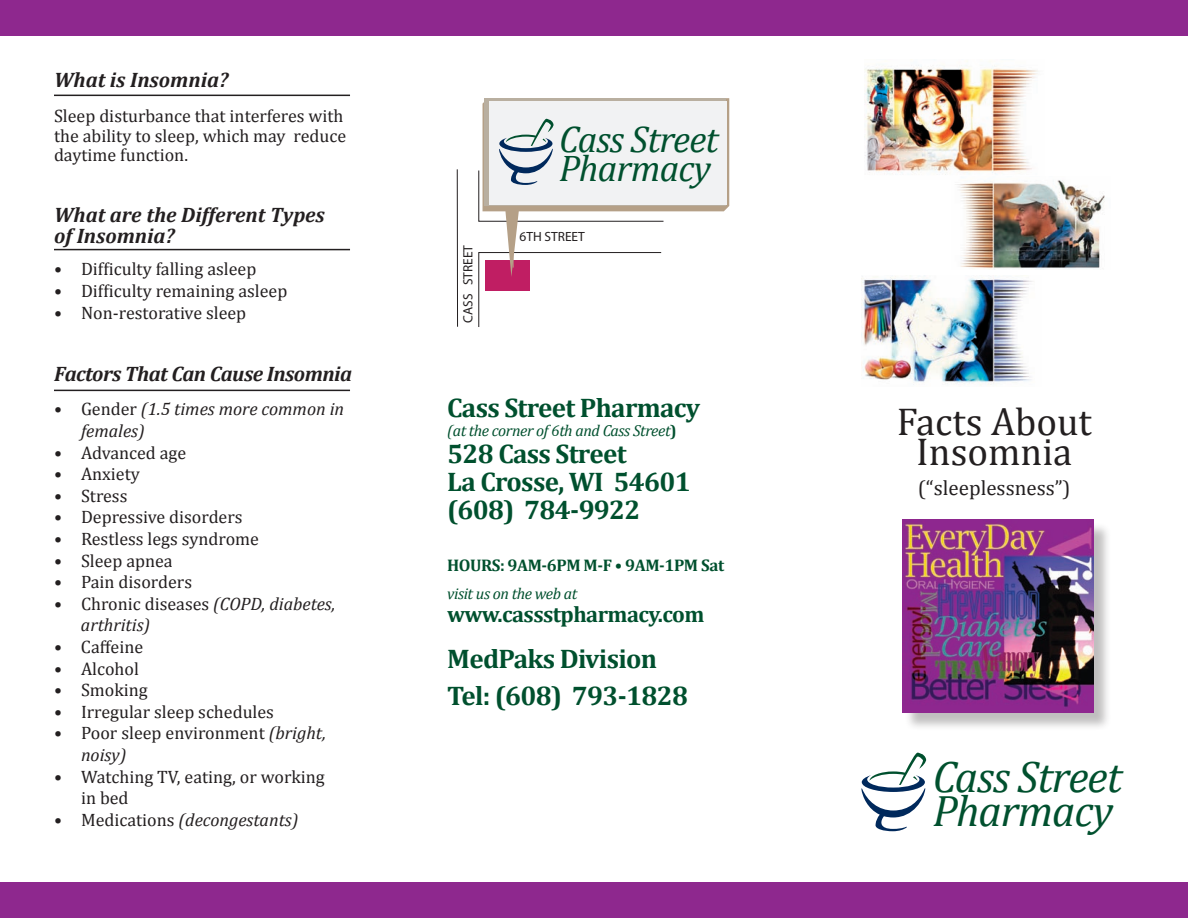
<style>
.page{position:relative;width:1188px;height:918px;background:#fff}
.page>*{position:absolute;margin:0;border:0;box-sizing:border-box;transform-origin:0 0}
.t1{font:italic 44.25px/34px "Cambria";letter-spacing:-.025em;color:#00502e}
.t2{font:39px "Cambria";color:#231f20}
.t3{font:italic 37.2px/28.7px "Cambria";letter-spacing:-.025em;color:#00502e}
.t4{font:700 27px "Cambria";letter-spacing:-.025em;color:#00502e}
.t5{font:700 22.5px "Cambria";letter-spacing:-.025em;color:#00502e}
.t6{font:italic 700 21px "Cambria";color:#231f20}
.t7{font:italic 700 21px "Cambria";letter-spacing:-.025em;color:#231f20}
.t8{font:21px "Cambria";color:#231f20}
.t9{font:18px/19.5px "Cambria";color:#231f20}
.t10{font:italic 18px/21.6px "Cambria";color:#231f20}
.t11{font:700 16.8px "Cambria";letter-spacing:-.025em;color:#00502e}
.t12{font:italic 15.9px "Cambria";letter-spacing:-.025em;color:#00502e}
.t13{font:13.35px "Myriad";color:#231f20}
.s1{font-style:normal}
.s2{font-style:italic}
.s3{font-weight:700;font-style:normal}
</style>
<div class="page">
<hr style="left:54px;top:95px;width:296px;height:1px;background:#231f20">
<hr style="left:54px;top:249px;width:296px;height:1px;background:#231f20">
<hr style="left:54px;top:390px;width:296px;height:1px;background:#231f20">
<div style="left:905px;top:522px;width:207px;height:209px;background:#231f20;opacity:.29"></div>
<img style="left:902px;top:520px;width:191px;height:192px">
<img style="left:865px;top:61px;width:173px;height:114px">
<img style="left:956px;top:180px;width:149px;height:90px">
<img style="left:862px;top:275px;width:171px;height:110px">
<svg style="left:861px;top:752px;width:66px;height:79px"></svg>
<hr style="left:457px;top:169px;width:1px;height:158px;background:#231f20">
<svg style="left:478px;top:98px;width:251px;height:229px"></svg>
<div style="left:0;top:0;width:1188px;height:35px;background:#8e288e"></div>
<div style="left:0;top:883px;width:1188px;height:35px;background:#8e288e"></div>
<p class="t6" style="left:54px;top:67px;width:176px">What is Insomnia?</p>
<p class="t9" style="left:54px;top:106px;width:294px">Sleep disturbance that interferes with the ability to sleep, which may reduce daytime function.</p>
<p class="t6" style="left:54px;top:202px;width:272px">What are the Different Types</p>
<p class="t6" style="left:54px;top:223px;width:122px">of Insomnia?</p>
<p class="t9" style="left:54px;top:259px;width:204px">• Difficulty falling asleep</p>
<p class="t9" style="left:54px;top:281px;width:235px">• Difficulty remaining asleep</p>
<p class="t9" style="left:54px;top:303px;width:194px">• Non-restorative sleep</p>
<p class="t7" style="left:54px;top:361px;width:299px">Factors That Can Cause Insomnia</p>
<p class="t10" style="left:81px;top:398px;width:265px;text-indent:-27px"><span class="s1">• Gender</span> (1.5 times more common in females)</p>
<p class="t9" style="left:54px;top:443px;width:134px">• Advanced age</p>
<p class="t9" style="left:54px;top:464px;width:87px">• Anxiety</p>
<p class="t9" style="left:54px;top:486px;width:75px">• Stress</p>
<p class="t9" style="left:54px;top:507px;width:190px">• Depressive disorders</p>
<p class="t9" style="left:54px;top:529px;width:207px">• Restless legs syndrome</p>
<p class="t9" style="left:54px;top:551px;width:120px">• Sleep apnea</p>
<p class="t9" style="left:54px;top:572px;width:140px">• Pain disorders</p>
<p class="t10" style="left:81px;top:592px;width:256px;text-indent:-27px"><span class="s1">• Chronic diseases</span> (COPD, diabetes, arthritis)</p>
<p class="t9" style="left:54px;top:637px;width:91px">• Caffeine</p>
<p class="t9" style="left:54px;top:659px;width:86px">• Alcohol</p>
<p class="t9" style="left:54px;top:680px;width:95px">• Smoking</p>
<p class="t9" style="left:54px;top:702px;width:222px">• Irregular sleep schedules</p>
<p class="t9" style="left:81px;top:722px;width:247px;line-height:21.6px;text-indent:-27px">• Poor sleep environment <span class="s2">(bright, noisy)</span></p>
<p class="t9" style="left:81px;top:766px;width:245px;line-height:21.6px;text-indent:-27px">• Watching TV, eating, or working in bed</p>
<p class="t10" style="left:54px;top:808px;width:246px"><span class="s1">• Medications</span> (decongestants)</p>
<p class="t3" style="left:559px;top:124px;width:161px">Cass Street<br>Pharmacy</p>
<p class="t13" style="left:461px;top:323px;width:79px;rotate:-90deg">CASS STREET</p>
<p class="t13" style="left:520px;top:230px;width:67px">6TH STREET</p>
<p class="t4" style="left:447px;top:391px;width:255px">Cass Street Pharmacy</p>
<p class="t12" style="left:447px;top:420px;width:231px">(at the corner of 6th and Cass Street<span class="s3">)</span></p>
<p class="t4" style="left:447px;top:438px;width:181px">528 Cass Street</p>
<p class="t4" style="left:447px;top:466px;width:245px">La Crosse, WI 54601</p>
<p class="t4" style="left:447px;top:494px;width:195px">(608) 784-9922</p>
<p class="t11" style="left:447px;top:555px;width:279px">HOURS: 9AM-6PM M-F • 9AM-1PM Sat</p>
<p class="t12" style="left:447px;top:584px;width:132px">visit us on the web at</p>
<p class="t5" style="left:447px;top:600px;width:259px">www.cassstpharmacy.com</p>
<p class="t4" style="left:447px;top:642px;width:212px">MedPaks Division</p>
<p class="t4" style="left:447px;top:680px;width:243px">Tel: (608) 793-1828</p>
<p class="t2" style="left:897px;top:399px;width:197px">Facts About</p>
<p class="t2" style="left:916px;top:429px;width:157px">Insomnia</p>
<p class="t8" style="left:918px;top:476px;width:154px">(“sleeplessness”)</p>
<p class="t1" style="left:933px;top:759px;width:191px">Cass Street<br>Pharmacy</p>
</div>
